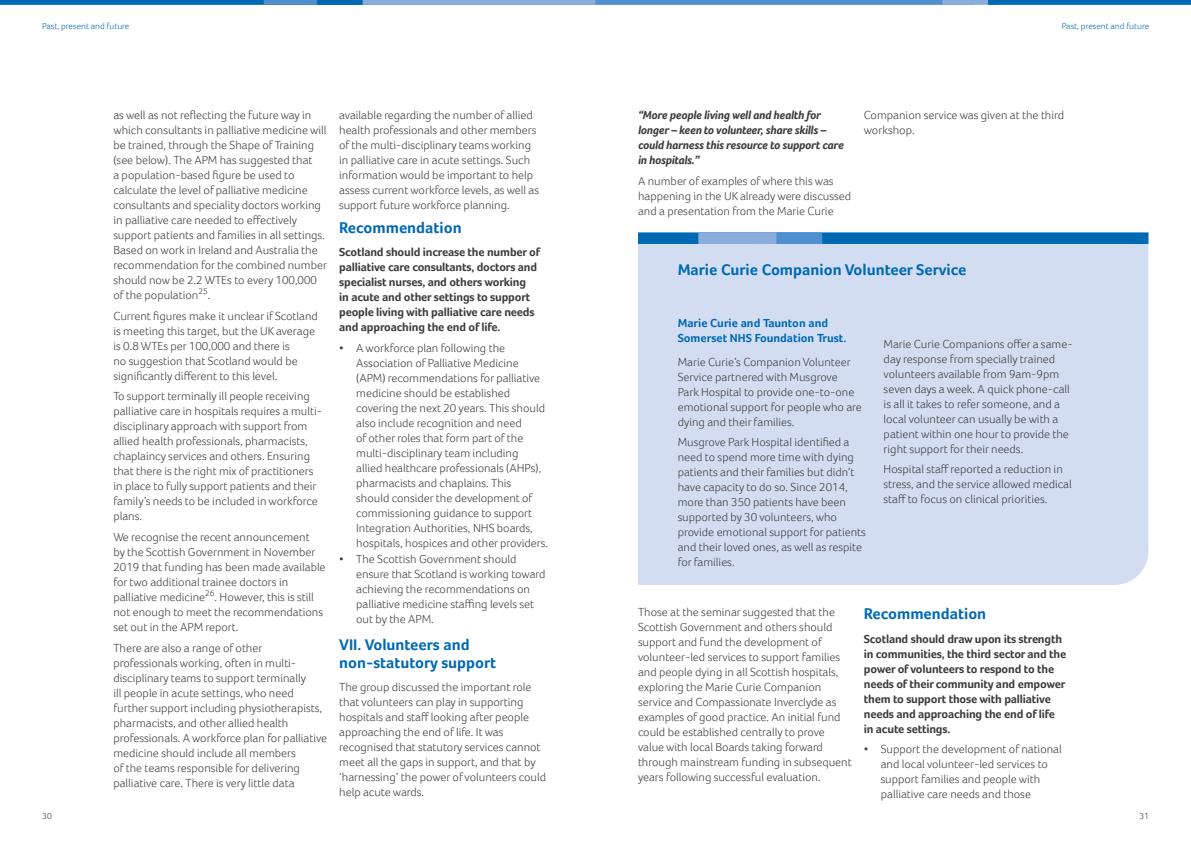
<style>
.page{position:relative;width:1191px;height:842px;background:#fff}
.page>*{position:absolute;margin:0;border:0;box-sizing:border-box;transform-origin:0 0}
.t1{font:700 16px/18px "Foco";color:#0069b4}
.t2{font:300 12px/15px "Foco";color:#3c3c3b}
.t3{font:700 12px/15px "Foco";letter-spacing:-.015em;color:#3c3c3b}
.t4{font:italic 700 12px/15px "Foco";letter-spacing:-.015em;color:#3c3c3b}
.t5{font:700 12px/15px "Foco";color:#0069b4}
.t6{font:300 9px "Foco";color:#0069b4}
.t7{font:300 9px "Foco";color:#3c3c3b}
</style>
<div class="page">
<div style="left:0;top:0;width:349px;height:5px;background:#0069b4"></div>
<div style="left:264px;top:0;width:710px;height:5px;background:#4f8fcd"></div>
<div style="left:317px;top:0;width:52px;height:5px;background:#0069b4"></div>
<div style="left:942px;top:0;width:52px;height:5px;background:#8baddc"></div>
<div style="left:363px;top:0;width:232px;height:5px;background:#8baddc"></div>
<div style="left:988px;top:0;width:203px;height:5px;background:#0069b4"></div>
<div style="left:638px;top:244px;width:510px;height:341px;background:#d3ddf2"></div>
<div style="left:638px;top:232px;width:510px;height:12px;background:#0069b4"></div>
<div style="left:698px;top:232px;width:65px;height:12px;background:#8baddc"></div>
<div style="left:757px;top:232px;width:20px;height:12px;background:#8baddc"></div>
<div style="left:776px;top:232px;width:46px;height:12px;background:#4f8fcd"></div>
<p class="t6" style="left:42px;top:21px;width:89px">Past, present and future</p>
<p class="t6" style="left:1061px;top:21px;width:89px">Past, present and future</p>
<p class="t2" style="left:113px;top:107px;width:215px">as well as not reflecting the future way in which consultants in palliative medicine will be trained, through the Shape of Training (see below). The APM has suggested that<br>a population-based figure be used to calculate the level of palliative medicine consultants and speciality doctors working in palliative care needed to effectively support patients and families in all settings.<br>Based on work in Ireland and Australia the recommendation for the combined number should now be 2.2 WTEs to every 100,000 of the population<sup>25</sup>.</p>
<p class="t2" style="left:113px;top:308px;width:206px">Current figures make it unclear if Scotland is meeting this target, but the UK average is 0.8 WTEs per 100,000 and there is<br>no suggestion that Scotland would be significantly different to this level.</p>
<p class="t2" style="left:113px;top:389px;width:210px">To support terminally ill people receiving palliative care in hospitals requires a multi&shy;disciplinary approach with support from allied health professionals, pharmacists, chaplaincy services and others. Ensuring that there is the right mix of practitioners in place to fully support patients and their family’s needs to be included in workforce plans.</p>
<p class="t2" style="left:113px;top:529px;width:214px">We recognise the recent announcement<br>by the Scottish Government in November 2019 that funding has been made available for two additional trainee doctors in palliative medicine<sup>26</sup>. However, this is still not enough to meet the recommendations set out in the APM report.</p>
<p class="t2" style="left:113px;top:640px;width:215px">There are also a range of other professionals working, often in multi&shy;disciplinary teams to support terminally<br>ill people in acute settings, who need further support including physiotherapists, pharmacists, and other allied health professionals. A workforce plan for palliative medicine should include all members<br>of the teams responsible for delivering palliative care. There is very little data</p>
<p class="t2" style="left:339px;top:107px;width:201px">available regarding the number of allied health professionals and other members of the multi-disciplinary teams working in palliative care in acute settings. Such information would be important to help assess current workforce levels, as well as support future workforce planning.</p>
<h1 class="t1" style="left:339px;top:218px;width:124px">Recommendation</h1>
<p class="t3" style="left:339px;top:245px;width:202px">Scotland should increase the number of palliative care consultants, doctors and specialist nurses, and others working<br>in acute and other settings to support people living with palliative care needs and approaching the end of life.</p>
<p class="t2" style="left:356px;top:340px;width:193px;text-indent:-17px">• A workforce plan following the Association of Palliative Medicine (APM) recommendations for palliative medicine should be established covering the next 20 years. This should also include recognition and need<br>of other roles that form part of the multi-disciplinary team including<br>allied healthcare professionals (AHPs), pharmacists and chaplains. This<br>should consider the development of commissioning guidance to support Integration Authorities, NHS boards, hospitals, hospices and other providers.</p>
<p class="t2" style="left:356px;top:552px;width:191px;text-indent:-17px">• The Scottish Government should ensure that Scotland is working toward achieving the recommendations on palliative medicine staffing levels set out by the APM.</p>
<h1 class="t1" style="left:339px;top:635px;width:158px">VII. Volunteers and non-statutory support</h1>
<p class="t2" style="left:339px;top:680px;width:208px">The group discussed the important role that volunteers can play in supporting hospitals and staff looking after people approaching the end of life. It was recognised that statutory services cannot meet all the gaps in support, and that by ‘harnessing’ the power of volunteers could help acute wards.</p>
<p class="t4" style="left:638px;top:107px;width:207px">“More people living well and health for longer – keen to volunteer, share skills – could harness this resource to support care in hospitals.”</p>
<p class="t2" style="left:638px;top:173px;width:215px">A number of examples ofwhere this was happening in the UK alreadywere discussed and a presentation from the Marie Curie</p>
<p class="t2" style="left:863px;top:107px;width:202px">Companion service was given at the third workshop.</p>
<h1 class="t1" style="left:677px;top:261px;width:290px">Marie Curie Companion Volunteer Service</h1>
<p class="t5" style="left:677px;top:315px;width:170px">Marie Curie and Taunton and<br>Somerset NHS Foundation Trust.</p>
<p class="t2" style="left:677px;top:354px;width:185px">Marie Curie’s Companion Volunteer Service partnered with Musgrove Park Hospital to provide one-to-one emotional support for people who are dying and their families.</p>
<p class="t2" style="left:677px;top:434px;width:190px">Musgrove Park Hospital identified a need to spend more time with dying patients and their families but didn’t have capacity to do so. Since 2014, more than 350 patients have been supported by 30 volunteers, who provide emotional support for patients and their loved ones, as well as respite for families.</p>
<p class="t2" style="left:883px;top:336px;width:190px">Marie Curie Companions offer a same&shy;day response from specially trained volunteers available from 9am-9pm seven days a week. A quick phone-call is all it takes to refer someone, and a local volunteer can usually be with a patient within one hour to provide the right support for their needs.</p>
<p class="t2" style="left:883px;top:462px;width:190px">Hospital staff reported a reduction in stress, and the service allowed medical staff to focus on clinical priorities.</p>
<p class="t2" style="left:638px;top:604px;width:215px">Those at the seminar suggested that the Scottish Government and others should support and fund the development of volunteer-led services to support families and people dying in all Scottish hospitals, exploring the Marie Curie Companion service and Compassionate Inverclyde as examples of good practice. An initial fund could be established centrally to prove value with local Boards taking forward through mainstream funding in subsequent years following successful evaluation.</p>
<h1 class="t1" style="left:863px;top:604px;width:124px">Recommendation</h1>
<p class="t3" style="left:863px;top:631px;width:204px">Scotland should draw upon its strength in communities, the third sector and the power of volunteers to respond to the needs of their community and empower them to support those with palliative needs and approaching the end of life in acute settings.</p>
<p class="t2" style="left:880px;top:742px;width:182px;text-indent:-17px">• Support the development of national and local volunteer-led services to support families and people with palliative care needs and those</p>
<p class="t7" style="left:42px;top:810px;width:11px">30</p>
<p class="t7" style="left:1139px;top:810px;width:11px">31</p>
</div>
